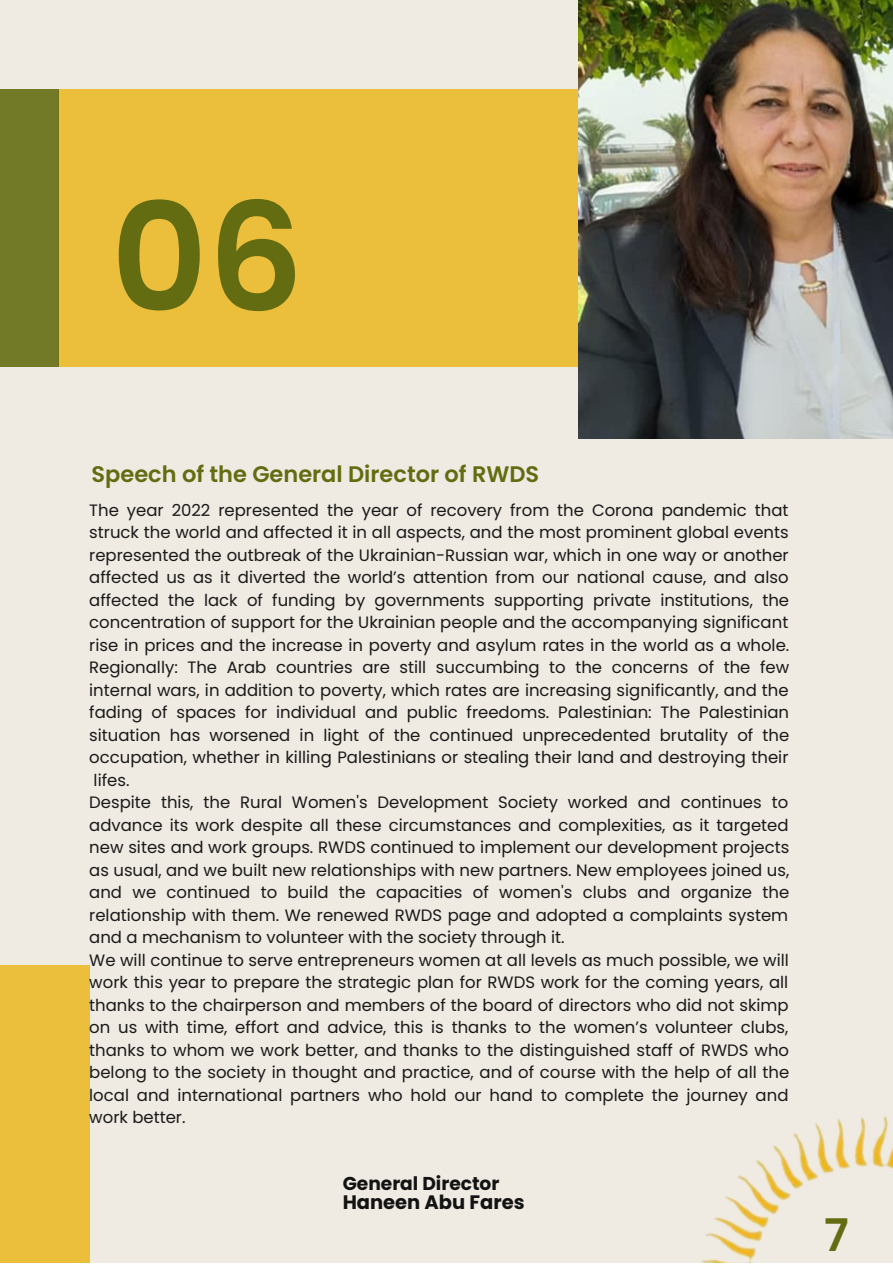
<style>
.page{position:relative;width:893px;height:1264px;background:#fff}
.page>*{position:absolute;margin:0;border:0;box-sizing:border-box;transform-origin:0 0}
.t1{font:600 149.85px "Poppins";color:#636c10}
.t2{font:600 45px "Poppins";color:#636c10}
.t3{font:600 22.5px "Poppins";color:#636c10}
.t4{font:700 19.5px "Poppins";color:#131313}
.t5{font:700 18.6px "Poppins";color:#131313}
.t6{font:16.5px/22.5px "Poppins";color:#191919;text-align:justify}
</style>
<div class="page">
<div style="left:0;top:0;width:892px;height:1262px;background:#efeae2"></div>
<div style="left:58px;top:89px;width:791px;height:277px;background:#ebbe3b"></div>
<img style="left:578px;top:0;width:314px;height:438px">
<div style="left:0;top:964px;width:89px;height:298px;background:#ebbe3b"></div>
<div style="left:0;top:89px;width:58px;height:277px;background:#727a27"></div>
<img style="left:701px;top:1116px;width:191px;height:146px">
<p class="t1" style="left:111px;top:153px;width:194px">06</p>
<p class="t3" style="left:92px;top:458px;width:449px">Speech of the General Director of RWDS</p>
<p class="t6" style="left:89px;top:498px;width:701px">The year 2022 represented the year of recovery from the Corona pandemic that struck the world and affected it in all aspects, and the most prominent global events represented the outbreak of the Ukrainian-Russian war, which in one way or another affected us as it diverted the world’s attention from our national cause, and also affected the lack of funding by governments supporting private institutions, the concentration of support for the Ukrainian people and the accompanying significant rise in prices and the increase in poverty and asylum rates in the world as a whole.<br>Regionally: The Arab countries are still succumbing to the concerns of the few internal wars, in addition to poverty, which rates are increasing significantly, and the fading of spaces for individual and public freedoms. Palestinian: The Palestinian situation has worsened in light of the continued unprecedented brutality of the occupation, whether in killing Palestinians or stealing their land and destroying their lifes.</p>
<p class="t6" style="left:89px;top:791px;width:701px">Despite this, the Rural Women's Development Society worked and continues to advance its work despite all these circumstances and complexities, as it targeted new sites and work groups. RWDS continued to implement our development projects as usual, and we built new relationships with new partners. New employees joined us, and we continued to build the capacities of women's clubs and organize the relationship with them. We renewed RWDS page and adopted a complaints system and a mechanism to volunteer with the society through it.</p>
<p class="t6" style="left:89px;top:948px;width:701px">We will continue to serve entrepreneurs women at all levels as much possible, we will work this year to prepare the strategic plan for RWDS work for the coming years, all thanks to the chairperson and members of the board of directors who did not skimp on us with time, effort and advice, this is thanks to the women’s volunteer clubs, thanks to whom we work better, and thanks to the distinguished staff of RWDS who belong to the society in thought and practice, and of course with the help of all the local and international partners who hold our hand to complete the journey and work better.</p>
<p class="t5" style="left:342px;top:1169px;width:158px">General Director</p>
<p class="t4" style="left:342px;top:1188px;width:183px">Haneen Abu Fares</p>
<p class="t2" style="left:824px;top:1204px;width:26px">7</p>
</div>
